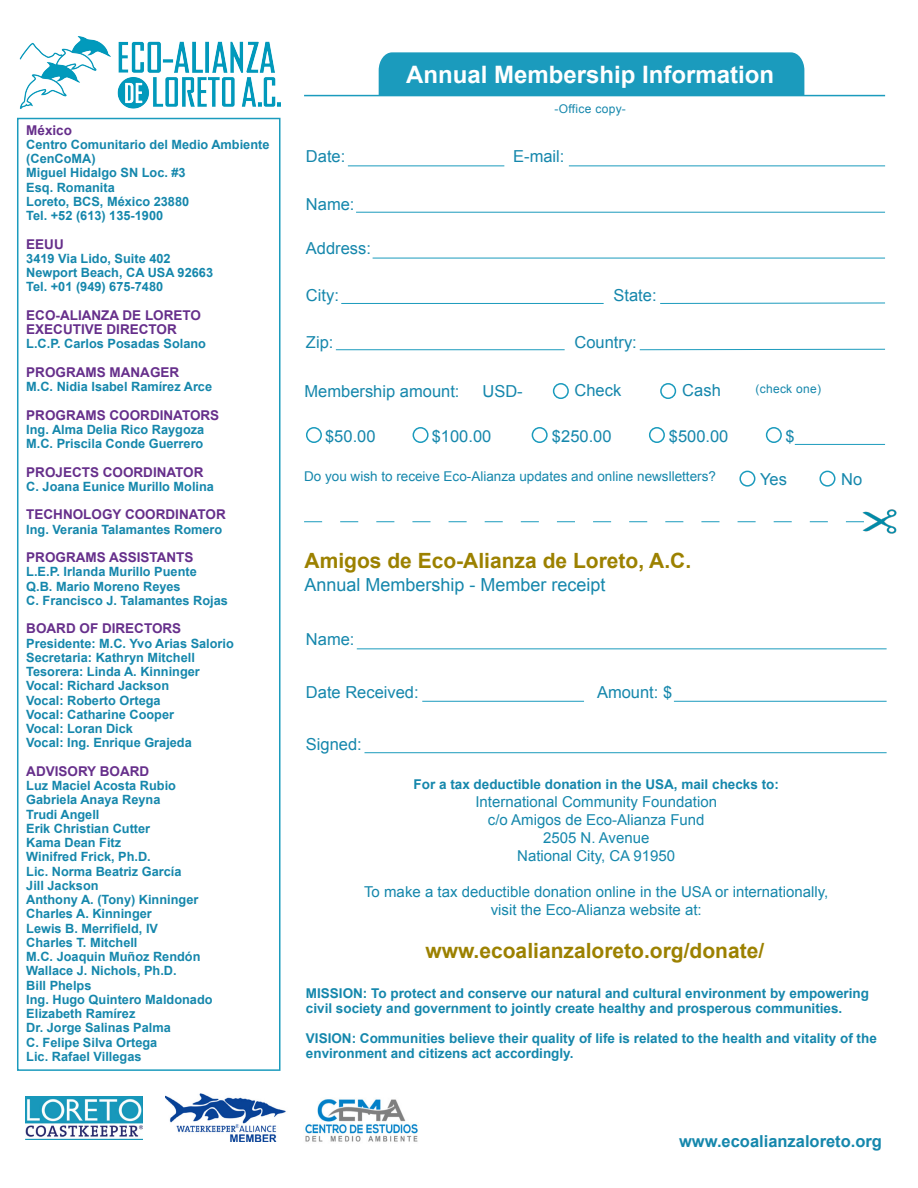
<style>
.page{position:relative;width:918px;height:1188px;background:#fff}
.page>*{position:absolute;margin:0;border:0;box-sizing:border-box;transform-origin:0 0}
.t1{font:700 24px "Arial";color:#fff}
.t2{font:700 21px "Arial";color:#9c8100}
.t3{font:18px "Arial";color:#1587ac}
.t4{font:16.5px "Arial";color:#1587ac}
.t5{font:700 16.5px "Arial";color:#1587ac}
.t6{font:15px/18px "Arial";color:#1587ac;text-align:center}
.t7{font:700 13.5px/15px "Arial";color:#1587ac}
.t8{font:700 13.5px "Arial";color:#662f8b}
.t9{font:13.5px "Arial";color:#1587ac}
.t10{font:700 12.75px/14.2px "Arial";color:#1587ac}
.t11{font:12px "Arial";letter-spacing:.025em;color:#1587ac}
</style>
<div class="page">
<img style="left:20px;top:37px;width:261px;height:72px">
<div style="left:379px;top:52px;width:425px;height:43px;background:#1b9bbd"></div>
<hr style="left:304px;top:95px;width:581px;height:1px;background:#1b9bbd">
<svg style="left:304px;top:521px;width:558px;height:1px"></svg>
<hr style="left:348px;top:165px;width:156px;height:1px;background:#1b9bbd">
<hr style="left:569px;top:165px;width:316px;height:1px;background:#1b9bbd">
<hr style="left:356px;top:212px;width:529px;height:1px;background:#1b9bbd">
<hr style="left:373px;top:258px;width:512px;height:1px;background:#1b9bbd">
<hr style="left:341px;top:303px;width:263px;height:1px;background:#1b9bbd">
<svg style="left:660px;top:302px;width:225px;height:2px"></svg>
<hr style="left:795px;top:444px;width:90px;height:1px;background:#1b9bbd">
<hr style="left:336px;top:349px;width:229px;height:1px;background:#1b9bbd">
<svg style="left:639px;top:348px;width:246px;height:3px"></svg>
<hr style="left:357px;top:648px;width:530px;height:1px;background:#1b9bbd">
<hr style="left:422px;top:701px;width:162px;height:1px;background:#1b9bbd">
<hr style="left:674px;top:701px;width:213px;height:1px;background:#1b9bbd">
<hr style="left:364px;top:752px;width:523px;height:1px;background:#1b9bbd">
<div style="left:17px;top:118px;width:264px;height:953px;border:2px solid #1b9bbd"></div>
<img style="left:862px;top:510px;width:34px;height:24px">
<img style="left:26px;top:1096px;width:117px;height:44px">
<img style="left:305px;top:1099px;width:113px;height:43px">
<img style="left:165px;top:1093px;width:121px;height:49px">
<div style="left:553px;top:383px;width:16px;height:16px;border:2px solid #1b9bbd;border-radius:50%"></div>
<div style="left:660px;top:383px;width:16px;height:16px;border:2px solid #1b9bbd;border-radius:50%"></div>
<div style="left:306px;top:427px;width:16px;height:16px;border:2px solid #1b9bbd;border-radius:50%"></div>
<div style="left:413px;top:427px;width:16px;height:16px;border:2px solid #1b9bbd;border-radius:50%"></div>
<div style="left:532px;top:427px;width:16px;height:16px;border:2px solid #1b9bbd;border-radius:50%"></div>
<div style="left:649px;top:427px;width:16px;height:16px;border:2px solid #1b9bbd;border-radius:50%"></div>
<div style="left:739px;top:471px;width:16px;height:16px;border:2px solid #1b9bbd;border-radius:50%"></div>
<div style="left:819px;top:471px;width:17px;height:16px;border:2px solid #1b9bbd;border-radius:50%"></div>
<div style="left:766px;top:427px;width:16px;height:16px;border:2px solid #1b9bbd;border-radius:50%"></div>
<p class="t8" style="left:26px;top:121px;width:47px">México</p>
<p class="t10" style="left:26px;top:138px;width:245px">Centro Comunitario del Medio Ambiente (CenCoMA)</p>
<p class="t10" style="left:26px;top:166px;width:161px">Miguel Hidalgo SN Loc. #3</p>
<p class="t10" style="left:26px;top:180px;width:90px">Esq. Romanita</p>
<p class="t10" style="left:26px;top:195px;width:164px">Loreto, BCS, México 23880</p>
<p class="t10" style="left:26px;top:209px;width:138px">Tel. +52 (613) 135-1900</p>
<p class="t8" style="left:26px;top:235px;width:39px">EEUU</p>
<p class="t10" style="left:26px;top:252px;width:146px">3419 Via Lido, Suite 402</p>
<p class="t10" style="left:26px;top:266px;width:188px">Newport Beach, CA USA 92663</p>
<p class="t10" style="left:26px;top:280px;width:138px">Tel. +01 (949) 675-7480</p>
<p class="t8" style="left:26px;top:306px;width:176px">ECO-ALIANZA DE LORETO</p>
<p class="t8" style="left:26px;top:321px;width:152px">EXECUTIVE DIRECTOR</p>
<p class="t10" style="left:26px;top:337px;width:181px">L.C.P. Carlos Posadas Solano</p>
<p class="t8" style="left:26px;top:363px;width:154px">PROGRAMS MANAGER</p>
<p class="t10" style="left:26px;top:380px;width:187px">M.C. Nidia Isabel Ramírez Arce</p>
<p class="t8" style="left:26px;top:406px;width:195px">PROGRAMS COORDINATORS</p>
<p class="t10" style="left:26px;top:423px;width:180px">Ing. Alma Delia Rico Raygoza</p>
<p class="t10" style="left:26px;top:437px;width:179px">M.C. Priscila Conde Guerrero</p>
<p class="t8" style="left:26px;top:463px;width:179px">PROJECTS COORDINATOR</p>
<p class="t10" style="left:26px;top:480px;width:189px">C. Joana Eunice Murillo Molina</p>
<p class="t8" style="left:26px;top:506px;width:201px">TECHNOLOGY COORDINATOR</p>
<p class="t10" style="left:26px;top:522px;width:198px">Ing. Verania Talamantes Romero</p>
<p class="t8" style="left:26px;top:549px;width:169px">PROGRAMS ASSISTANTS</p>
<p class="t10" style="left:26px;top:565px;width:172px">L.E.P. Irlanda Murillo Puente</p>
<p class="t10" style="left:26px;top:579px;width:156px">Q.B. Mario Moreno Reyes</p>
<p class="t10" style="left:26px;top:594px;width:203px">C. Francisco J. Talamantes Rojas</p>
<p class="t8" style="left:26px;top:620px;width:157px">BOARD OF DIRECTORS</p>
<p class="t10" style="left:26px;top:636px;width:209px">Presidente: M.C. Yvo Arias Salorio</p>
<p class="t10" style="left:26px;top:651px;width:170px">Secretaria: Kathryn Mitchell</p>
<p class="t10" style="left:26px;top:665px;width:175px">Tesorera: Linda A. Kinninger</p>
<p class="t10" style="left:26px;top:679px;width:144px">Vocal: Richard Jackson</p>
<p class="t10" style="left:26px;top:693px;width:136px">Vocal: Roberto Ortega</p>
<p class="t10" style="left:26px;top:708px;width:149px">Vocal: Catharine Cooper</p>
<p class="t10" style="left:26px;top:722px;width:108px">Vocal: Loran Dick</p>
<p class="t10" style="left:26px;top:736px;width:167px">Vocal: Ing. Enrique Grajeda</p>
<p class="t8" style="left:26px;top:762px;width:125px">ADVISORY BOARD</p>
<p class="t10" style="left:26px;top:779px;width:151px">Luz Maciel Acosta Rubio</p>
<p class="t10" style="left:26px;top:793px;width:136px">Gabriela Anaya Reyna</p>
<p class="t10" style="left:26px;top:807px;width:75px">Trudi Angell</p>
<p class="t10" style="left:26px;top:822px;width:125px">Erik Christian Cutter</p>
<p class="t10" style="left:26px;top:836px;width:96px">Kama Dean Fitz</p>
<p class="t10" style="left:26px;top:850px;width:126px">Winifred Frick, Ph.D.</p>
<p class="t10" style="left:26px;top:864px;width:157px">Lic. Norma Beatriz García</p>
<p class="t10" style="left:26px;top:879px;width:74px">Jill Jackson</p>
<p class="t10" style="left:26px;top:893px;width:174px">Anthony A. (Tony) Kinninger</p>
<p class="t10" style="left:26px;top:907px;width:127px">Charles A. Kinninger</p>
<p class="t10" style="left:26px;top:921px;width:133px">Lewis B. Merrifield, IV</p>
<p class="t10" style="left:26px;top:936px;width:113px">Charles T. Mitchell</p>
<p class="t10" style="left:26px;top:950px;width:176px">M.C. Joaquin Muñoz Rendón</p>
<p class="t10" style="left:26px;top:964px;width:152px">Wallace J. Nichols, Ph.D.</p>
<p class="t10" style="left:26px;top:978px;width:67px">Bill Phelps</p>
<p class="t10" style="left:26px;top:993px;width:188px">Ing. Hugo Quintero Maldonado</p>
<p class="t10" style="left:26px;top:1007px;width:111px">Elizabeth Ramírez</p>
<p class="t10" style="left:26px;top:1021px;width:146px">Dr. Jorge Salinas Palma</p>
<p class="t10" style="left:26px;top:1035px;width:133px">C. Felipe Silva Ortega</p>
<p class="t10" style="left:26px;top:1050px;width:117px">Lic. Rafael Villegas</p>
<p class="t1" style="left:406px;top:59px;width:370px">Annual Membership Information</p>
<p class="t4" style="left:306px;top:145px;width:41px">Date:</p>
<p class="t4" style="left:306px;top:193px;width:50px">Name:</p>
<p class="t4" style="left:306px;top:238px;width:67px">Address:</p>
<p class="t4" style="left:306px;top:284px;width:34px">City:</p>
<p class="t4" style="left:306px;top:331px;width:29px">Zip:</p>
<p class="t11" style="left:555px;top:101px;width:73px">-Office copy-</p>
<p class="t4" style="left:513px;top:145px;width:53px">E-mail:</p>
<p class="t4" style="left:614px;top:284px;width:45px">State:</p>
<p class="t4" style="left:575px;top:331px;width:64px">Country:</p>
<p class="t4" style="left:305px;top:380px;width:156px">Membership amount:</p>
<p class="t4" style="left:482px;top:380px;width:42px">USD-</p>
<p class="t4" style="left:575px;top:379px;width:48px">Check</p>
<p class="t4" style="left:682px;top:379px;width:40px">Cash</p>
<p class="t11" style="left:755px;top:381px;width:67px">(check one)</p>
<p class="t4" style="left:325px;top:425px;width:52px">$50.00</p>
<p class="t4" style="left:432px;top:425px;width:61px">$100.00</p>
<p class="t4" style="left:552px;top:425px;width:61px">$250.00</p>
<p class="t4" style="left:669px;top:425px;width:61px">$500.00</p>
<p class="t4" style="left:785px;top:425px;width:11px">$</p>
<p class="t4" style="left:760px;top:468px;width:28px">Yes</p>
<p class="t4" style="left:841px;top:468px;width:23px">No</p>
<p class="t9" style="left:304px;top:468px;width:413px">Do you wish to receive Eco-Alianza updates and online newslletters?</p>
<p class="t2" style="left:305px;top:546px;width:388px">Amigos de Eco-Alianza de Loreto, A.C.</p>
<p class="t3" style="left:305px;top:573px;width:303px">Annual Membership - Member receipt</p>
<p class="t4" style="left:306px;top:629px;width:50px">Name:</p>
<p class="t4" style="left:306px;top:681px;width:114px">Date Received:</p>
<p class="t4" style="left:306px;top:733px;width:57px">Signed:</p>
<p class="t4" style="left:597px;top:681px;width:77px">Amount: $</p>
<p class="t7" style="left:414px;top:778px;width:367px">For a tax deductible donation in the USA, mail checks to:</p>
<p class="t6" style="left:475px;top:793px;width:243px">International Community Foundation</p>
<p class="t6" style="left:488px;top:811px;width:218px">c/o Amigos de Eco-Alianza Fund</p>
<p class="t6" style="left:543px;top:829px;width:108px">2505 N. Avenue</p>
<p class="t6" style="left:517px;top:847px;width:160px">National City, CA 91950</p>
<p class="t6" style="left:364px;top:883px;width:466px">To make a tax deductible donation online in the USA or internationally, visit the Eco-Alianza website at:</p>
<p class="t2" style="left:425px;top:937px;width:340px">www.ecoalianzaloreto.org/donate/</p>
<p class="t7" style="left:306px;top:986px;width:565px">MISSION: To protect and conserve our natural and cultural environment by empowering civil society and government to jointly create healthy and prosperous communities.</p>
<p class="t7" style="left:306px;top:1031px;width:572px">VISION: Communities believe their quality of life is related to the health and vitality of the environment and citizens act accordingly.</p>
<p class="t5" style="left:679px;top:1131px;width:204px">www.ecoalianzaloreto.org</p>
</div>
